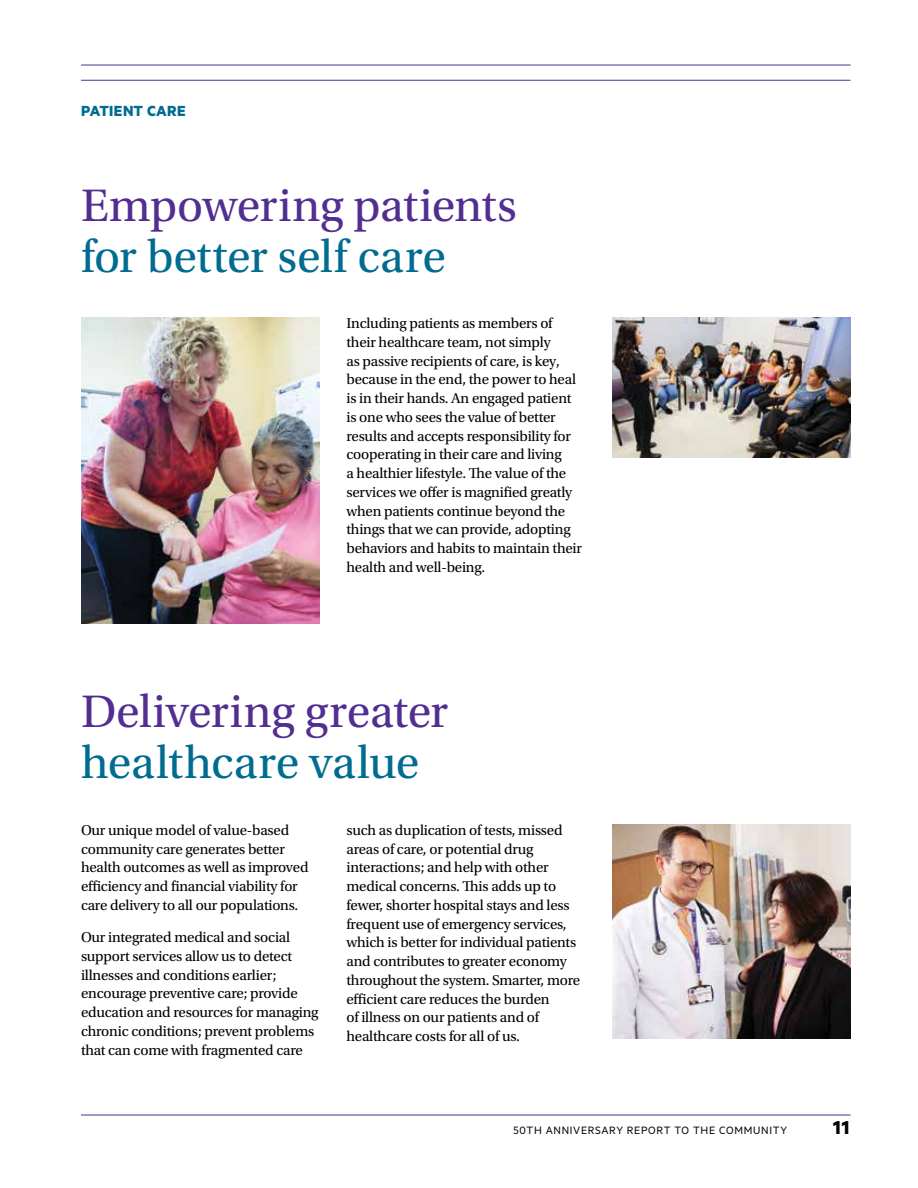
<style>
.page{position:relative;width:918px;height:1188px;background:#fff}
.page>*{position:absolute;margin:0;border:0;box-sizing:border-box;transform-origin:0 0}
.t1{font:48px "Utopia Std";letter-spacing:-.01em;color:#522e91}
.t2{font:48px "Utopia Std";letter-spacing:-.005em;color:#006c90}
.t3{font:700 21px "Metric";color:#000}
.t4{font:700 16.5px "Metric";letter-spacing:.02em;color:#006c90}
.t5{font:15px/18.8px "Utopia Std";letter-spacing:-.015em;color:#000}
.t6{font:12px "Metric";letter-spacing:.055em;color:#000}
</style>
<div class="page">
<hr style="left:81px;top:1115px;width:769px;height:1px;background:#522e91">
<hr style="left:81px;top:80px;width:769px;height:1px;background:#522e91">
<hr style="left:81px;top:65px;width:769px;height:1px;background:#522e91">
<img style="left:81px;top:317px;width:238px;height:307px">
<img style="left:612px;top:317px;width:238px;height:140px">
<img style="left:612px;top:824px;width:238px;height:215px">
<p class="t4" style="left:81px;top:101px;width:106px">PATIENT CARE</p>
<h1 class="t1" style="left:81px;top:179px;width:437px">Empowering patients</h1>
<h1 class="t2" style="left:81px;top:230px;width:366px">for better self care</h1>
<p class="t5" style="left:346px;top:314px;width:237px">Including patients as members of their healthcare team, not simply<br>as passive recipients of care, is key, because in the end, the power to heal is in their hands. An engaged patient is one who sees the value of better results and accepts responsibility for cooperating in their care and living<br>a healthier lifestyle. The value of the services we offer is magnified greatly when patients continue beyond the things that we can provide, adopting behaviors and habits to maintain their health and well-being.</p>
<h1 class="t1" style="left:81px;top:686px;width:369px">Delivering greater</h1>
<h1 class="t2" style="left:81px;top:737px;width:340px">healthcare value</h1>
<p class="t5" style="left:81px;top:821px;width:229px">Our unique model of value-based community care generates better health outcomes as well as improved efficiency and financial viability for care delivery to all our populations.</p>
<p class="t5" style="left:81px;top:928px;width:239px">Our integrated medical and social support services allow us to detect illnesses and conditions earlier; encourage preventive care; provide education and resources for managing chronic conditions; prevent problems that can come with fragmented care</p>
<p class="t5" style="left:346px;top:821px;width:235px">such as duplication of tests, missed areas of care, or potential drug interactions; and help with other medical concerns. This adds up to fewer, shorter hospital stays and less frequent use of emergency services, which is better for individual patients and contributes to greater economy throughout the system. Smarter, more efficient care reduces the burden<br>of illness on our patients and of healthcare costs for all of us.</p>
<p class="t6" style="left:514px;top:1123px;width:275px">50TH ANNIVERSARY REPORT TO THE COMMUNITY</p>
<h2 class="t3" style="left:833px;top:1115px;width:18px">11</h2>
</div>
